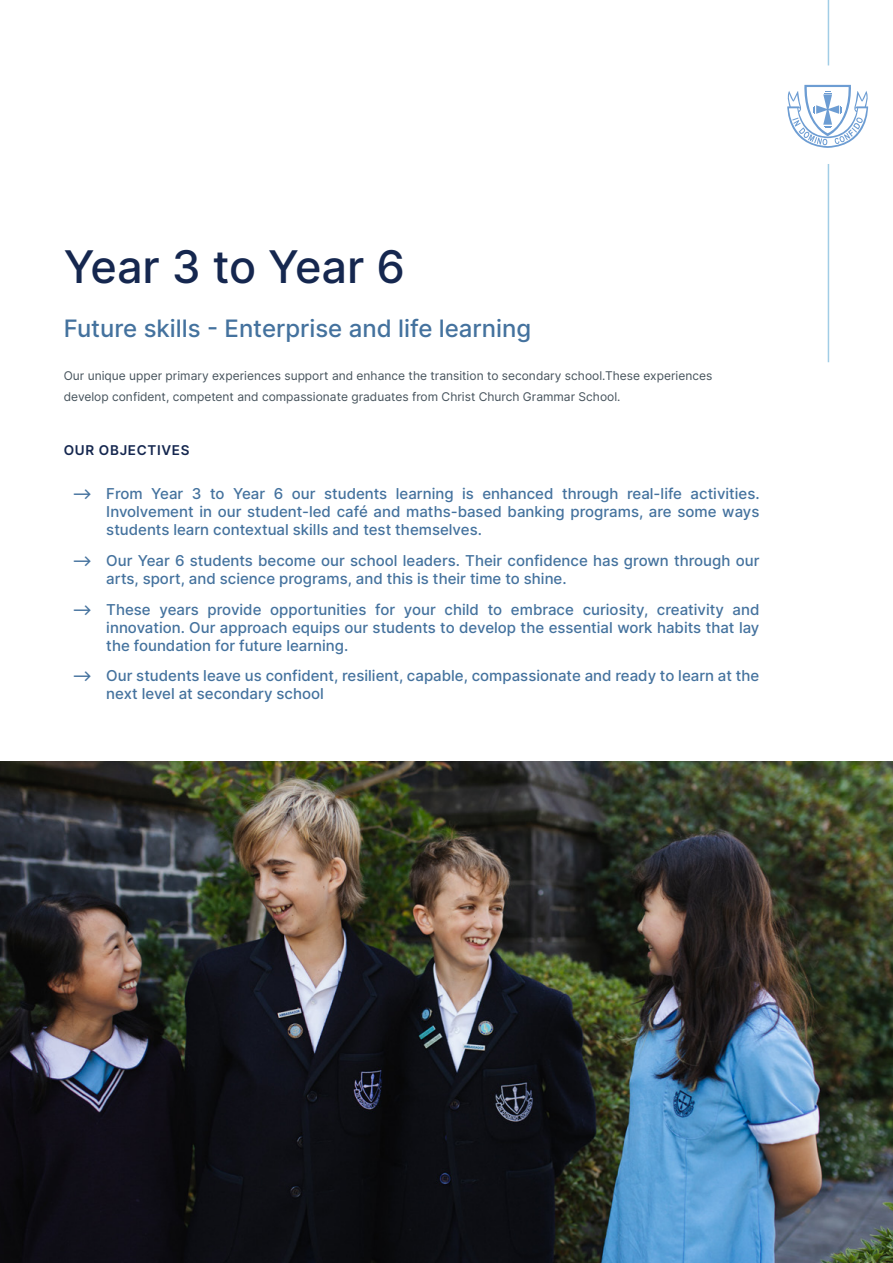
<style>
.page{position:relative;width:893px;height:1263px;background:#fff}
.page>*{position:absolute;margin:0;border:0;box-sizing:border-box;transform-origin:0 0}
.t1{font:500 45px "Inter";color:#15274f}
.t2{font:500 24px "Inter";color:#44729e}
.t3{font:500 15px/18px "Inter";color:#44729e;text-align:justify}
.t4{font:600 13.5px "Inter";letter-spacing:.05em;color:#15274f}
.t5{font:12px/21px "Inter";color:#45525b}
</style>
<div class="page">
<img style="left:0;top:761px;width:893px;height:502px">
<svg style="left:787px;top:85px;width:81px;height:63px"></svg>
<hr style="left:828px;top:0;width:1px;height:65px;background:#a1cde6">
<hr style="left:828px;top:164px;width:1px;height:198px;background:#a1cde6">
<h1 class="t1" style="left:64px;top:234px;width:343px">Year 3 to Year 6</h1>
<h2 class="t2" style="left:64px;top:310px;width:469px">Future skills - Enterprise and life learning</h2>
<p class="t5" style="left:64px;top:365px;width:650px">Our unique upper primary experiences support and enhance the transition to secondary school.These experiences develop confident, competent and compassionate graduates from Christ Church Grammar School.</p>
<p class="t4" style="left:64px;top:440px;width:127px">OUR OBJECTIVES</p>
<p class="t3" style="left:106px;top:484px;width:655px;text-indent:-34px">⟶ From Year 3 to Year 6 our students learning is enhanced through real-life activities.<br>Involvement in our student-led café and maths-based banking programs, are some ways students learn contextual skills and test themselves.</p>
<p class="t3" style="left:106px;top:551px;width:655px;text-indent:-34px">⟶ Our Year 6 students become our school leaders. Their confidence has grown through our arts, sport, and science programs, and this is their time to shine.</p>
<p class="t3" style="left:106px;top:600px;width:655px;text-indent:-34px">⟶ These years provide opportunities for your child to embrace curiosity, creativity and innovation. Our approach equips our students to develop the essential work habits that lay the foundation for future learning.</p>
<p class="t3" style="left:106px;top:666px;width:655px;text-indent:-34px">⟶ Our students leave us confident, resilient, capable, compassionate and ready to learn at the next level at secondary school</p>
</div>
